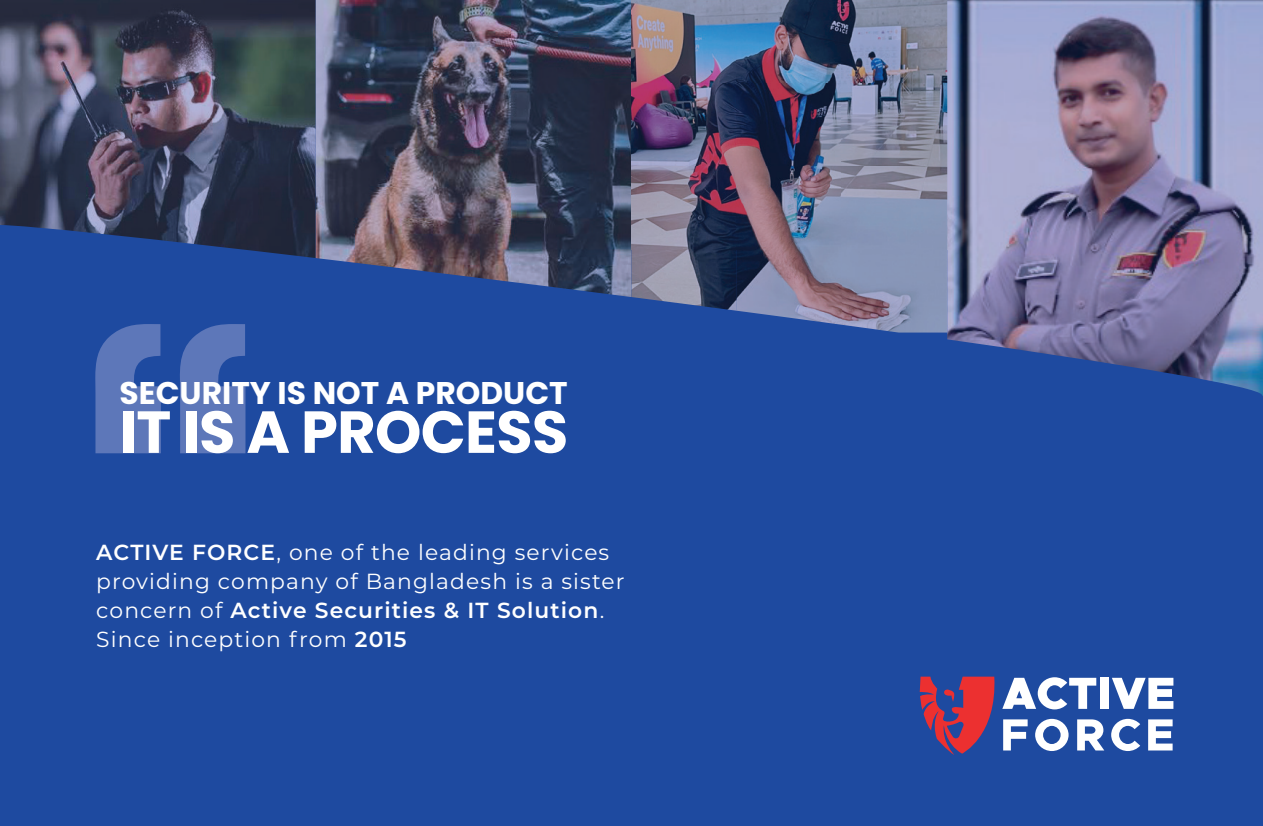
<style>
.page{position:relative;width:1263px;height:826px;background:#fff}
.page>*{position:absolute;margin:0;border:0;box-sizing:border-box;transform-origin:0 0}
.t1{font:700 59.1px "Poppins";letter-spacing:-.015em;color:#fff}
.t2{font:700 31.2px "Poppins";color:#fff}
.t3{font:21.9px/29.1px "Montserrat";letter-spacing:.05em;color:#fff}
.t4{font:600 21.9px/29.1px "Montserrat";letter-spacing:.05em;color:#fff}
.s1{font-weight:600}
.s2{font-weight:400}
</style>
<div class="page">
<div style="left:0;top:0;width:1263px;height:825px;background:#1e4aa0"></div>
<img style="left:0;top:0;width:316px;height:258px">
<img style="left:316px;top:0;width:315px;height:297px">
<img style="left:631px;top:0;width:316px;height:249px">
<img style="left:631px;top:249px;width:105px;height:62px">
<img style="left:736px;top:249px;width:106px;height:76px">
<img style="left:842px;top:249px;width:105px;height:83px">
<img style="left:947px;top:0;width:316px;height:396px">
<div style="left:1100px;top:677px;width:9px;height:31px;background:#fff"></div>
<svg style="left:1112px;top:677px;width:61px;height:31px"></svg>
<svg style="left:919px;top:676px;width:185px;height:79px"></svg>
<svg style="left:1111px;top:718px;width:29px;height:33px"></svg>
<svg style="left:1148px;top:719px;width:24px;height:31px"></svg>
<svg style="left:95px;top:324px;width:150px;height:129px"></svg>
<h2 class="t2" style="left:119px;top:375px;width:450px">SECURITY IS NOT A PRODUCT</h2>
<h1 class="t1" style="left:120px;top:398px;width:450px">IT IS A PROCESS</h1>
<p class="t3" style="left:96px;top:536px;width:530px"><span class="s1">ACTIVE FORCE</span>, one of the leading services providing company of Bangladesh is a sister</p>
<p class="t4" style="left:96px;top:594px;width:509px"><span class="s2">concern of</span> Active Securities &amp; IT Solution<span class="s2">.<br>Since inception from</span> 2015</p>
</div>
